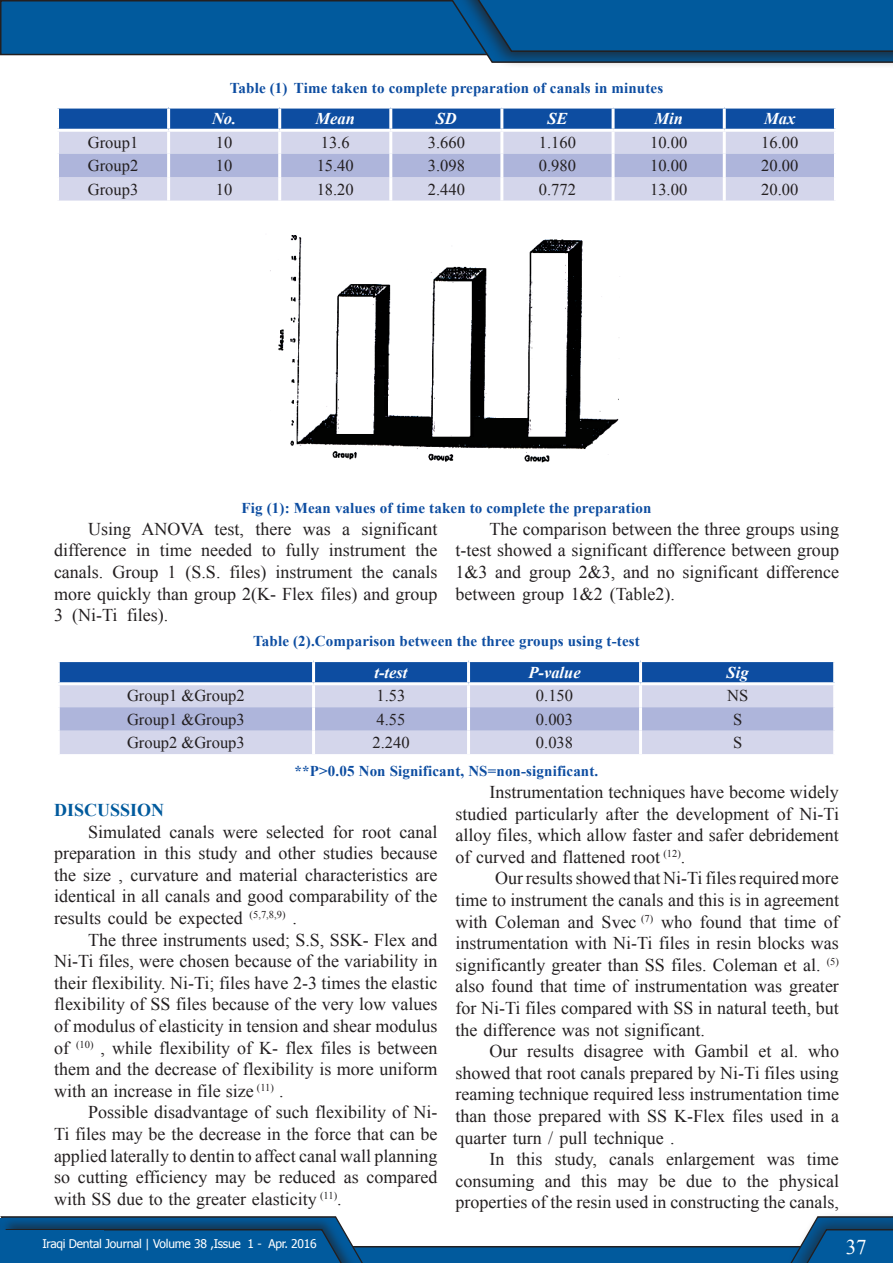
<style>
.page{position:relative;width:893px;height:1263px;background:#fff}
.page>*{position:absolute;margin:0;border:0;box-sizing:border-box;transform-origin:0 0}
.t1{font:21px "Times New Roman";color:#fff}
.body{font:18px/21.6px "Times New Roman";color:#231f20;text-align:justify}
.sections{font:700 18px "Times New Roman";color:#015a9d}
.table_body{font:16.5px "Times New Roman";color:#231f20}
.table_header{font:italic 700 16.5px "Times New Roman";color:#fff}
.caption-table{font:700 15px "Times New Roman";letter-spacing:.01em;color:#0d4da1}
.t2{font:12px "Tahoma";letter-spacing:-.02em;color:#fff}
</style>
<div class="page">
<div style="left:1px;top:1px;width:625px;height:54px;background:#015a9d"></div>
<div style="left:0;top:0;width:627px;height:55px;border:2px solid #231f20"></div>
<svg style="left:0;top:1216px;width:893px;height:47px"></svg>
<div style="left:450px;top:0;width:443px;height:68px;background:#f5f5f5"></div>
<svg style="left:445px;top:0;width:448px;height:63px;background:#085590"></svg>
<div style="left:59px;top:109px;width:775px;height:20px;background:#0d4da1"></div>
<div style="left:59px;top:132px;width:775px;height:69px;background:#d4d6eb"></div>
<div style="left:59px;top:154px;width:775px;height:23px;background:#aeb5db"></div>
<hr style="left:167px;top:109px;width:3px;height:20px;background:#fff">
<hr style="left:278px;top:109px;width:3px;height:20px;background:#fff">
<hr style="left:389px;top:109px;width:3px;height:20px;background:#fff">
<hr style="left:500px;top:109px;width:3px;height:20px;background:#fff">
<hr style="left:612px;top:109px;width:3px;height:20px;background:#fff">
<hr style="left:723px;top:109px;width:3px;height:20px;background:#fff">
<hr style="left:167px;top:132px;width:3px;height:22px;background:#fff">
<hr style="left:278px;top:132px;width:3px;height:22px;background:#fff">
<hr style="left:389px;top:132px;width:3px;height:22px;background:#fff">
<hr style="left:500px;top:132px;width:3px;height:22px;background:#fff">
<hr style="left:612px;top:132px;width:3px;height:22px;background:#fff">
<hr style="left:723px;top:132px;width:3px;height:22px;background:#fff">
<hr style="left:167px;top:154px;width:3px;height:23px;background:#fff">
<hr style="left:278px;top:154px;width:3px;height:23px;background:#fff">
<hr style="left:389px;top:154px;width:3px;height:23px;background:#fff">
<hr style="left:500px;top:154px;width:3px;height:23px;background:#fff">
<hr style="left:612px;top:154px;width:3px;height:23px;background:#fff">
<hr style="left:723px;top:154px;width:3px;height:23px;background:#fff">
<hr style="left:167px;top:177px;width:3px;height:24px;background:#fff">
<hr style="left:278px;top:177px;width:3px;height:24px;background:#fff">
<hr style="left:389px;top:177px;width:3px;height:24px;background:#fff">
<hr style="left:500px;top:177px;width:3px;height:24px;background:#fff">
<hr style="left:612px;top:177px;width:3px;height:24px;background:#fff">
<hr style="left:723px;top:177px;width:3px;height:24px;background:#fff">
<img style="left:270px;top:235px;width:350px;height:228px">
<div style="left:60px;top:662px;width:773px;height:20px;background:#0d4da1"></div>
<div style="left:60px;top:685px;width:773px;height:69px;background:#d4d6eb"></div>
<svg style="left:60px;top:707px;width:773px;height:24px;background:#afb6db"></svg>
<hr style="left:312px;top:662px;width:3px;height:20px;background:#fff">
<hr style="left:467px;top:662px;width:3px;height:20px;background:#fff">
<hr style="left:639px;top:662px;width:3px;height:20px;background:#fff">
<hr style="left:467px;top:685px;width:3px;height:22px;background:#fff">
<hr style="left:639px;top:685px;width:3px;height:22px;background:#fff">
<hr style="left:467px;top:707px;width:3px;height:24px;background:#fff">
<hr style="left:639px;top:707px;width:3px;height:24px;background:#fff">
<hr style="left:467px;top:731px;width:3px;height:23px;background:#fff">
<hr style="left:639px;top:731px;width:3px;height:23px;background:#fff">
<hr style="left:312px;top:685px;width:3px;height:22px;background:#fff">
<hr style="left:312px;top:707px;width:3px;height:24px;background:#fff">
<hr style="left:312px;top:731px;width:3px;height:23px;background:#fff">
<div style="left:0;top:1231px;width:103px;height:32px;background:#015a9d"></div>
<p class="caption-table" style="left:230px;top:77px;width:435px">Table (1) Time taken to complete preparation of canals in minutes</p>
<p class="table_header" style="left:212px;top:107px;width:26px">No.</p>
<p class="table_header" style="left:316px;top:107px;width:41px">Mean</p>
<p class="table_header" style="left:436px;top:107px;width:23px">SD</p>
<p class="table_header" style="left:547px;top:107px;width:22px">SE</p>
<p class="table_header" style="left:654px;top:107px;width:30px">Min</p>
<p class="table_header" style="left:764px;top:107px;width:33px">Max</p>
<p class="table_body" style="left:88px;top:131px;width:52px">Group1</p>
<p class="table_body" style="left:216px;top:131px;width:18px">10</p>
<p class="table_body" style="left:321px;top:131px;width:30px">13.6</p>
<p class="table_body" style="left:428px;top:131px;width:39px">3.660</p>
<p class="table_body" style="left:539px;top:131px;width:39px">1.160</p>
<p class="table_body" style="left:650px;top:131px;width:39px">10.00</p>
<p class="table_body" style="left:761px;top:131px;width:39px">16.00</p>
<p class="table_body" style="left:88px;top:154px;width:52px">Group2</p>
<p class="table_body" style="left:216px;top:154px;width:18px">10</p>
<p class="table_body" style="left:317px;top:154px;width:39px">15.40</p>
<p class="table_body" style="left:428px;top:154px;width:39px">3.098</p>
<p class="table_body" style="left:539px;top:154px;width:39px">0.980</p>
<p class="table_body" style="left:650px;top:154px;width:39px">10.00</p>
<p class="table_body" style="left:761px;top:154px;width:39px">20.00</p>
<p class="table_body" style="left:88px;top:178px;width:52px">Group3</p>
<p class="table_body" style="left:216px;top:178px;width:18px">10</p>
<p class="table_body" style="left:317px;top:178px;width:39px">18.20</p>
<p class="table_body" style="left:428px;top:178px;width:39px">2.440</p>
<p class="table_body" style="left:539px;top:178px;width:39px">0.772</p>
<p class="table_body" style="left:650px;top:178px;width:39px">13.00</p>
<p class="table_body" style="left:761px;top:178px;width:39px">20.00</p>
<p class="caption-table" style="left:242px;top:498px;width:411px">Fig (1): Mean values of time taken to complete the preparation</p>
<p class="body" style="left:54px;top:518px;width:385px;text-indent:34px">Using ANOVA test, there was a significant difference in time needed to fully instrument the canals. Group 1 (S.S. files) instrument the canals more quickly than group 2(K- Flex files) and group 3 (Ni-Ti files).</p>
<p class="body" style="left:455px;top:518px;width:385px;text-indent:34px">The comparison between the three groups using t-test showed a significant difference between group 1&amp;3 and group 2&amp;3, and no significant difference between group 1&amp;2 (Table2).</p>
<p class="caption-table" style="left:253px;top:631px;width:388px">Table (2).Comparison between the three groups using t-test</p>
<p class="table_header" style="left:375px;top:661px;width:34px">t-test</p>
<p class="table_header" style="left:528px;top:661px;width:54px">P-value</p>
<p class="table_header" style="left:727px;top:661px;width:24px">Sig</p>
<p class="table_body" style="left:127px;top:685px;width:119px">Group1 &amp;Group2</p>
<p class="table_body" style="left:377px;top:685px;width:30px">1.53</p>
<p class="table_body" style="left:536px;top:685px;width:39px">0.150</p>
<p class="table_body" style="left:727px;top:685px;width:23px">NS</p>
<p class="table_body" style="left:127px;top:708px;width:119px">Group1 &amp;Group3</p>
<p class="table_body" style="left:377px;top:708px;width:30px">4.55</p>
<p class="table_body" style="left:536px;top:708px;width:39px">0.003</p>
<p class="table_body" style="left:733px;top:708px;width:11px">S</p>
<p class="table_body" style="left:127px;top:731px;width:119px">Group2 &amp;Group3</p>
<p class="table_body" style="left:372px;top:731px;width:39px">2.240</p>
<p class="table_body" style="left:536px;top:731px;width:39px">0.038</p>
<p class="table_body" style="left:733px;top:731px;width:11px">S</p>
<p class="caption-table" style="left:295px;top:761px;width:305px">**P&gt;0.05 Non Significant, NS=non-significant.</p>
<p class="sections" style="left:54px;top:797px;width:112px">DISCUSSION</p>
<p class="body" style="left:54px;top:820px;width:385px;text-indent:34px">Simulated canals were selected for root canal preparation in this study and other studies because the size , curvature and material characteristics are identical in all canals and good comparability of the results could be expected <sup>(5,7,8,9)</sup> .</p>
<p class="body" style="left:54px;top:928px;width:385px;text-indent:34px">The three instruments used; S.S, SSK- Flex and Ni-Ti files, were chosen because of the variability in their flexibility. Ni-Ti; files have 2-3 times the elastic flexibility of SS files because of the very low values of modulus of elasticity in tension and shear modulus of <sup>(10)</sup> , while flexibility of K- flex files is between them and the decrease of flexibility is more uniform with an increase in file size <sup>(11)</sup> .</p>
<p class="body" style="left:54px;top:1101px;width:385px;text-indent:34px">Possible disadvantage of such flexibility of Ni-Ti files may be the decrease in the force that can be applied laterally to dentin to affect canal wall planning so cutting efficiency may be reduced as compared with SS due to the greater elasticity <sup>(11)</sup>.</p>
<p class="body" style="left:455px;top:781px;width:385px;text-indent:34px">Instrumentation techniques have become widely studied particularly after the development of Ni-Ti alloy files, which allow faster and safer debridement of curved and flattened root <sup>(12)</sup>.</p>
<p class="body" style="left:455px;top:867px;width:385px;text-indent:40px">Our results showed that Ni-Ti files required more time to instrument the canals and this is in agreement with Coleman and Svec <sup>(7)</sup> who found that time of instrumentation with Ni-Ti files in resin blocks was significantly greater than SS files. Coleman et al. <sup>(5) </sup>also found that time of instrumentation was greater for Ni-Ti files compared with SS in natural teeth, but the difference was not significant.</p>
<p class="body" style="left:455px;top:1040px;width:385px;text-indent:34px">Our results disagree with Gambil et al. who showed that root canals prepared by Ni-Ti files using reaming technique required less instrumentation time than those prepared with SS K-Flex files used in a quarter turn / pull technique .</p>
<p class="body" style="left:455px;top:1148px;width:385px;text-indent:34px">In this study, canals enlargement was time consuming and this may be due to the physical properties of the resin used in constructing the canals,</p>
<p class="t2" style="left:42px;top:1235px;width:276px">Iraqi Dental Journal | Volume 38 ,Issue 1 - Apr. 2016</p>
<p class="t1" style="left:846px;top:1232px;width:22px">37</p>
</div>
